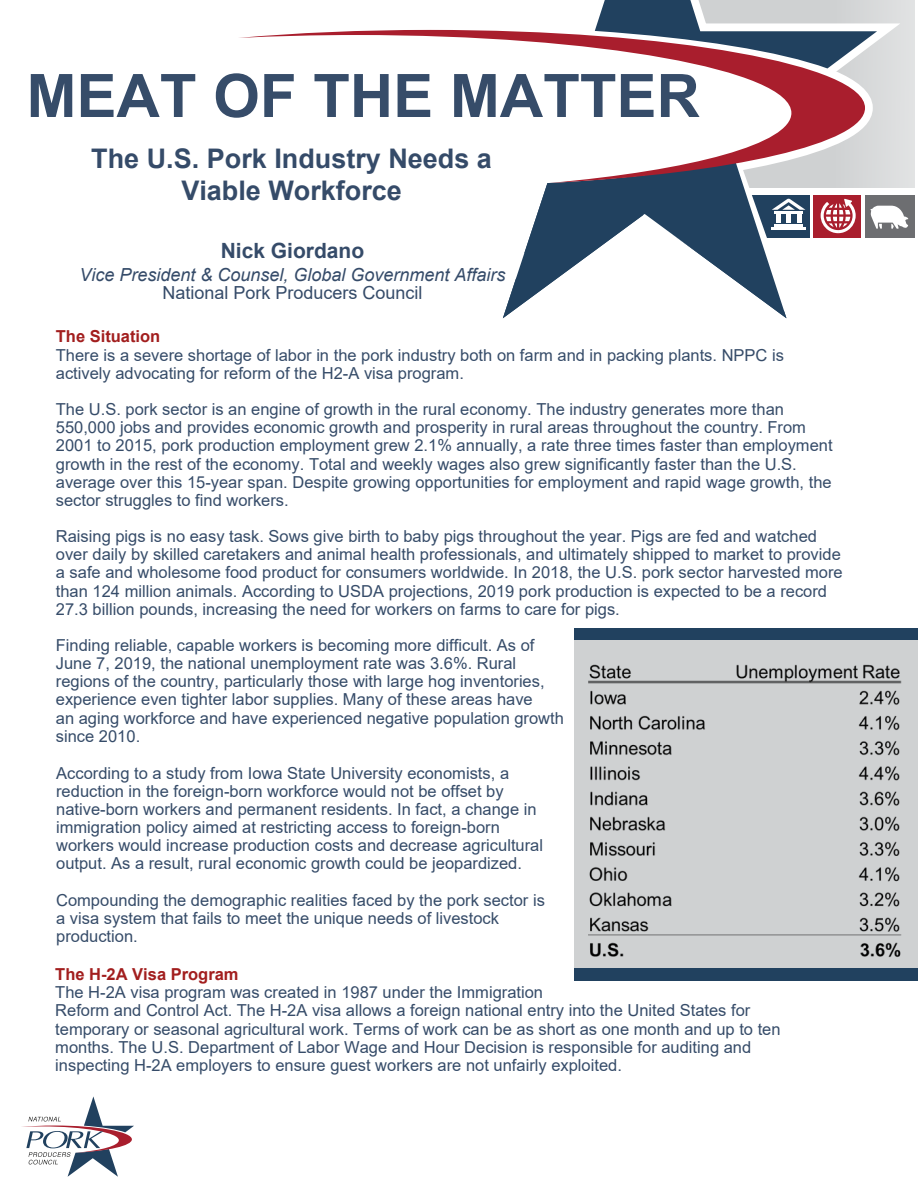
<style>
.page{position:relative;width:918px;height:1188px;background:#fff}
.page>*{position:absolute;margin:0;border:0;box-sizing:border-box;transform-origin:0 0}
.t1{font:700 60px "Arial";color:#364c69}
.t2{font:700 27px/32.4px "Arial";color:#354b69;text-align:center}
.t3{font:700 21px "Arial";color:#354b69}
.t4{font:italic 18px "Arial";color:#354b69}
.t5{font:18px "Arial";color:#354b69}
.t6{font:16.5px/18.1px "Arial";color:#364c69}
.t7{font:700 16.5px "Arial";color:#a21e1e}
</style>
<div class="page">
<div style="left:574px;top:628px;width:344px;height:352px;background:#cfd1d2"></div>
<div style="left:814px;top:195px;width:47px;height:43px;background:#a91e2d"></div>
<div style="left:865px;top:195px;width:49px;height:43px;background:#6d6e71"></div>
<svg style="left:821px;top:200px;width:35px;height:33px"></svg>
<svg style="left:870px;top:206px;width:38px;height:23px"></svg>
<svg style="left:22px;top:1096px;width:112px;height:81px"></svg>
<div style="left:624px;top:0;width:290px;height:188px;background:#dedfe0"></div>
<svg style="left:502px;top:200px;width:308px;height:119px"></svg>
<svg style="left:420px;top:29px;width:453px;height:171px"></svg>
<svg style="left:503px;top:183px;width:283px;height:135px"></svg>
<svg style="left:574px;top:0;width:325px;height:86px"></svg>
<svg style="left:239px;top:30px;width:626px;height:153px"></svg>
<img style="left:589px;top:639px;width:312px;height:319px">
<div style="left:574px;top:968px;width:344px;height:12px;background:#21415f"></div>
<div style="left:574px;top:628px;width:344px;height:11px;background:#21415f"></div>
<h1 class="t1" style="left:27px;top:54px;width:675px">MEAT OF THE MATTER</h1>
<h2 class="t2" style="left:91px;top:143px;width:402px">The U.S. Pork Industry Needs a<br>Viable Workforce</h2>
<p class="t3" style="left:221px;top:236px;width:145px">Nick Giordano</p>
<p class="t4" style="left:79px;top:263px;width:428px">Vice President &amp; Counsel, Global Government Affairs</p>
<p class="t5" style="left:162px;top:280px;width:262px">National Pork Producers Council</p>
<p class="t7" style="left:56px;top:325px;width:106px">The Situation</p>
<p class="t6" style="left:56px;top:346px;width:730px">There is a severe shortage of labor in the pork industry both on farm and in packing plants. NPPC is actively advocating for reform of the H2-A visa program.</p>
<p class="t6" style="left:56px;top:400px;width:778px">The U.S. pork sector is an engine of growth in the rural economy. The industry generates more than 550,000 jobs and provides economic growth and prosperity in rural areas throughout the country. From 2001 to 2015, pork production employment grew 2.1% annually, a rate three times faster than employment growth in the rest of the economy. Total and weekly wages also grew significantly faster than the U.S. average over this 15-year span. Despite growing opportunities for employment and rapid wage growth, the sector struggles to find workers.</p>
<p class="t6" style="left:56px;top:527px;width:788px">Raising pigs is no easy task. Sows give birth to baby pigs throughout the year. Pigs are fed and watched over daily by skilled caretakers and animal health professionals, and ultimately shipped to market to provide a safe and wholesome food product for consumers worldwide. In 2018, the U.S. pork sector harvested more than 124 million animals. According to USDA projections, 2019 pork production is expected to be a record 27.3 billion pounds, increasing the need for workers on farms to care for pigs.</p>
<p class="t6" style="left:56px;top:636px;width:510px">Finding reliable, capable workers is becoming more difficult. As of June 7, 2019, the national unemployment rate was 3.6%. Rural regions of the country, particularly those with large hog inventories, experience even tighter labor supplies. Many of these areas have<br>an aging workforce and have experienced negative population growth since 2010.</p>
<p class="t6" style="left:56px;top:764px;width:488px">According to a study from Iowa State University economists, a reduction in the foreign-born workforce would not be offset by native-born workers and permanent residents. In fact, a change in immigration policy aimed at restricting access to foreign-born workers would increase production costs and decrease agricultural output. As a result, rural economic growth could be jeopardized.</p>
<p class="t6" style="left:56px;top:891px;width:490px">Compounding the demographic realities faced by the pork sector is a visa system that fails to meet the unique needs of livestock production.</p>
<p class="t7" style="left:55px;top:963px;width:185px">The H-2A Visa Program</p>
<p class="t6" style="left:55px;top:983px;width:727px">The H-2A visa program was created in 1987 under the Immigration<br>Reform and Control Act. The H-2A visa allows a foreign national entry into the United States for temporary or seasonal agricultural work. Terms of work can be as short as one month and up to ten months. The U.S. Department of Labor Wage and Hour Decision is responsible for auditing and inspecting H-2A employers to ensure guest workers are not unfairly exploited.</p>
</div>
